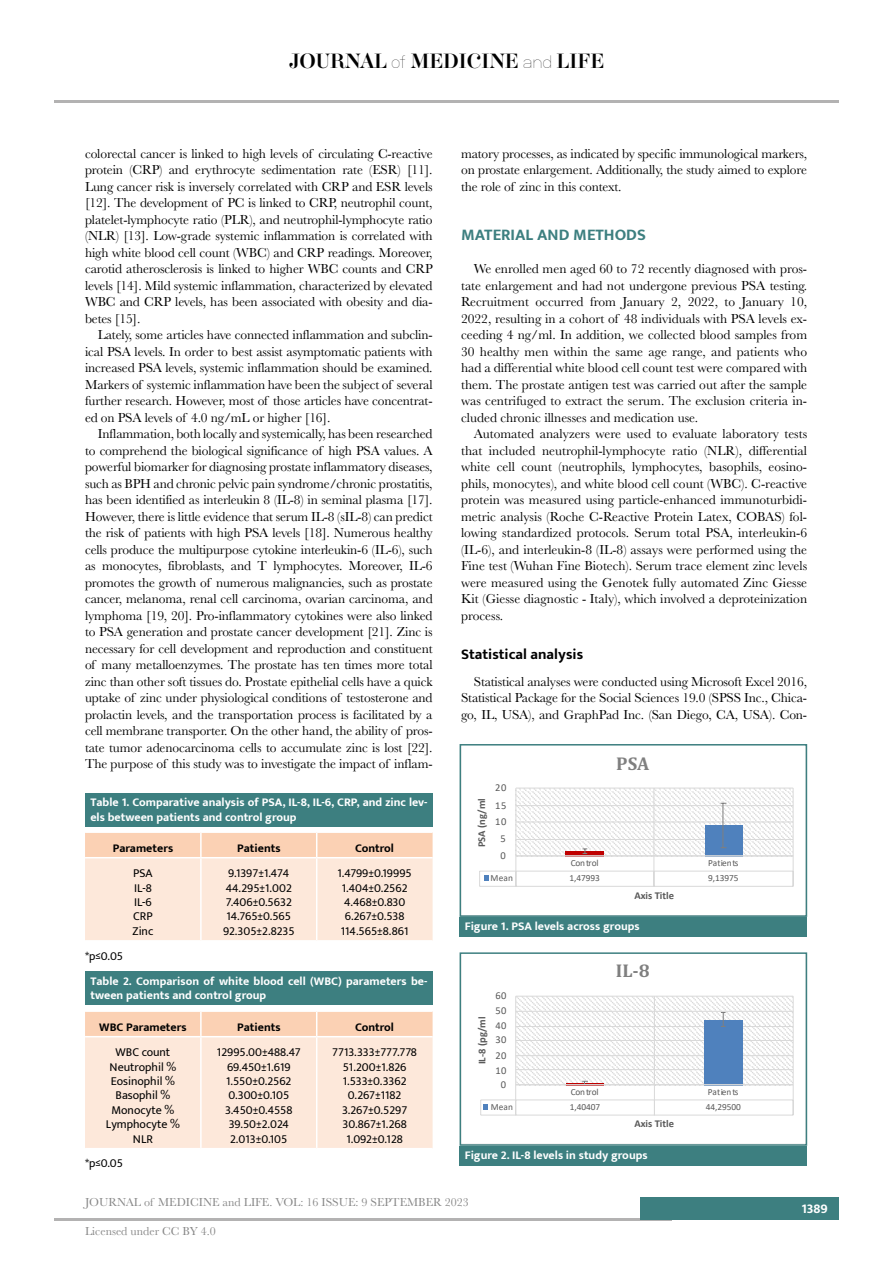
<style>
.page{position:relative;width:893px;height:1263px;background:#fff}
.page>*{position:absolute;margin:0;border:0;box-sizing:border-box;transform-origin:0 0}
.t1{font:700 18.75px "Cambria";color:#7f7f7f}
.t2{font:700 18.6px "Cambria";color:#7f7f7f}
.t3{font:18px "Aker Brygge Display";color:#000}
.t4{font:700 16.5px "Mukta";color:#3d7f80}
.t5{font:700 15px "Mukta";color:#000}
.t6{font:13.5px/16.5px "Baskerville";letter-spacing:-.01em;color:#000;text-align:justify}
.t7{font:700 13.5px "Mukta";color:#fff}
.t8{font:12px/14.4px "Mukta";color:#000;text-align:center}
.t9{font:700 12px/14.4px "Mukta";color:#fff}
.t10{font:12px "Baskerville";color:#878787}
.t11{font:700 12px "Mukta";color:#000}
.t12{font:700 10.5px "Calibri";color:#595959}
.t13{font:10.5px "Calibri";letter-spacing:.05em;color:#595959}
.t14{font:9.3px "Calibri";letter-spacing:-.005em;color:#595959}
.s1{font-family:"Neubau Grotesk Lei"}
</style>
<div class="page">
<hr style="left:54px;top:100px;width:785px;height:2px;background:#b3b2b2">
<hr style="left:54px;top:1218px;width:618px;height:2px;background:#b3b2b2">
<div style="left:641px;top:1198px;width:198px;height:22px;background:#3d7f80"></div>
<div style="left:85px;top:792px;width:348px;height:34px;background:#3d7f80"></div>
<svg style="left:85px;top:832px;width:348px;height:108px"></svg>
<hr style="left:85px;top:857px;width:116px;height:1px;background:#fff">
<hr style="left:201px;top:857px;width:116px;height:1px;background:#fff">
<hr style="left:200px;top:858px;width:2px;height:82px;background:#fff">
<hr style="left:317px;top:857px;width:116px;height:1px;background:#fff">
<hr style="left:316px;top:858px;width:1px;height:82px;background:#fff">
<div style="left:85px;top:971px;width:348px;height:34px;background:#3d7f80"></div>
<svg style="left:85px;top:1011px;width:348px;height:137px"></svg>
<hr style="left:85px;top:1036px;width:116px;height:1px;background:#fff">
<hr style="left:201px;top:1036px;width:116px;height:1px;background:#fff">
<hr style="left:200px;top:1037px;width:2px;height:111px;background:#fff">
<hr style="left:317px;top:1036px;width:116px;height:1px;background:#fff">
<hr style="left:316px;top:1037px;width:1px;height:111px;background:#fff">
<div style="left:460px;top:917px;width:347px;height:19px;background:#3d7f80"></div>
<svg style="left:479px;top:787px;width:315px;height:100px"></svg>
<div style="left:460px;top:744px;width:347px;height:173px;border:2px solid #3d7f80"></div>
<div style="left:460px;top:1146px;width:347px;height:19px;background:#3d7f80"></div>
<svg style="left:480px;top:995px;width:314px;height:121px"></svg>
<div style="left:460px;top:952px;width:347px;height:194px;border:2px solid #3d7f80"></div>
<h3 class="t3" style="left:289px;top:49px;width:317px">JOURNAL <span class="s1">of</span> MEDICINE <span class="s1">and</span> LIFE</h3>
<p class="t6" style="left:85px;top:145px;width:349px">colorectal cancer is linked to high levels of circulating C-reactive protein (CRP) and erythrocyte sedimentation rate (ESR) [11].<br>Lung cancer risk is inversely correlated with CRP and ESR levels [12]. The development of PC is linked to CRP, neutrophil count, platelet-lymphocyte ratio (PLR), and neutrophil-lymphocyte ratio (NLR) [13]. Low-grade systemic inflammation is correlated with high white blood cell count (WBC) and CRP readings. Moreover, carotid atherosclerosis is linked to higher WBC counts and CRP levels [14]. Mild systemic inflammation, characterized by elevated WBC and CRP levels, has been associated with obesity and dia&shy;betes [15].</p>
<p class="t6" style="left:85px;top:327px;width:349px;text-indent:13px">Lately, some articles have connected inflammation and subclin&shy;ical PSA levels. In order to best assist asymptomatic patients with increased PSA levels, systemic inflammation should be examined.<br>Markers of systemic inflammation have been the subject of several further research. However, most of those articles have concentrat&shy;ed on PSA levels of 4.0 ng/mL or higher [16].</p>
<p class="t6" style="left:85px;top:426px;width:349px;text-indent:13px">Inflammation, both locally and systemically, has been researched to comprehend the biological significance of high PSA values. A powerful biomarker for diagnosing prostate inflammatory diseases, such as BPH and chronic pelvic pain syndrome/chronic prostatitis, has been identified as interleukin 8 (IL-8) in seminal plasma [17].<br>However, there is little evidence that serum IL-8 (sIL-8) can predict the risk of patients with high PSA levels [18]. Numerous healthy cells produce the multipurpose cytokine interleukin-6 (IL-6), such as monocytes, fibroblasts, and T lymphocytes. Moreover, IL-6 promotes the growth of numerous malignancies, such as prostate cancer, melanoma, renal cell carcinoma, ovarian carcinoma, and lymphoma [19, 20]. Pro-inflammatory cytokines were also linked to PSA generation and prostate cancer development [21]. Zinc is necessary for cell development and reproduction and constituent of many metalloenzymes. The prostate has ten times more total zinc than other soft tissues do. Prostate epithelial cells have a quick uptake of zinc under physiological conditions of testosterone and prolactin levels, and the transportation process is facilitated by a cell membrane transporter. On the other hand, the ability of pros&shy;tate tumor adenocarcinoma cells to accumulate zinc is lost [22].<br>The purpose of this study was to investigate the impact of inflam-</p>
<p class="t9" style="left:90px;top:795px;width:339px">Table 1. Comparative analysis of PSA, IL-8, IL-6, CRP, and zinc lev&shy;els between patients and control group</p>
<p class="t11" style="left:113px;top:840px;width:62px">Parameters</p>
<p class="t11" style="left:237px;top:840px;width:45px">Patients</p>
<p class="t11" style="left:355px;top:840px;width:40px">Control</p>
<p class="t8" style="left:133px;top:866px;width:22px;text-align:left">PSA<br>IL-8<br>IL-6<br>CRP<br>Zinc</p>
<p class="t8" style="left:223px;top:866px;width:73px">9.1397±1.474<br>44.295±1.002<br>7.406±0.5632<br>14.765±0.565<br>92.305±2.8235</p>
<p class="t8" style="left:337px;top:866px;width:76px">1.4799±0.19995<br>1.404±0.2562<br>4.468±0.830<br>6.267±0.538<br>114.565±8.861</p>
<p class="t8" style="left:85px;top:948px;width:40px">*p≤0.05</p>
<p class="t9" style="left:90px;top:974px;width:339px">Table 2. Comparison of white blood cell (WBC) parameters be&shy;tween patients and control group</p>
<p class="t11" style="left:99px;top:1019px;width:89px">WBC Parameters</p>
<p class="t11" style="left:237px;top:1019px;width:45px">Patients</p>
<p class="t11" style="left:355px;top:1019px;width:40px">Control</p>
<p class="t8" style="left:106px;top:1045px;width:76px">WBC count<br>Neutrophil %<br>Eosinophil %<br>Basophil %<br>Monocyte %<br>Lymphocyte %<br>NLR</p>
<p class="t8" style="left:217px;top:1045px;width:86px">12995.00±488.47<br>69.450±1.619<br>1.550±0.2562<br>0.300±0.105<br>3.450±0.4558<br>39.50±2.024<br>2.013±0.105</p>
<p class="t8" style="left:332px;top:1045px;width:86px">7713.333±777.778<br>51.200±1.826<br>1.533±0.3362<br>0.267±1182<br>3.267±0.5297<br>30.867±1.268<br>1.092±0.128</p>
<p class="t8" style="left:85px;top:1156px;width:40px">*p≤0.05</p>
<p class="t6" style="left:461px;top:145px;width:348px">matory processes, as indicated by specific immunological markers, on prostate enlargement. Additionally, the study aimed to explore the role of zinc in this context.</p>
<p class="t4" style="left:461px;top:225px;width:186px">MATERIAL AND METHODS</p>
<p class="t6" style="left:461px;top:261px;width:348px;text-indent:13px">We enrolled men aged 60 to 72 recently diagnosed with pros&shy;tate enlargement and had not undergone previous PSA testing.<br>Recruitment occurred from January 2, 2022, to January 10, 2022, resulting in a cohort of 48 individuals with PSA levels ex&shy;ceeding 4 ng/ml. In addition, we collected blood samples from 30 healthy men within the same age range, and patients who had a differential white blood cell count test were compared with them. The prostate antigen test was carried out after the sample was centrifuged to extract the serum. The exclusion criteria in&shy;cluded chronic illnesses and medication use.</p>
<p class="t6" style="left:461px;top:426px;width:348px;text-indent:13px">Automated analyzers were used to evaluate laboratory tests that included neutrophil-lymphocyte ratio (NLR), differential white cell count (neutrophils, lymphocytes, basophils, eosino&shy;phils, monocytes), and white blood cell count (WBC). C-reactive protein was measured using particle-enhanced immunoturbidi&shy;metric analysis (Roche C-Reactive Protein Latex, COBAS) fol&shy;lowing standardized protocols. Serum total PSA, interleukin-6 (IL-6), and interleukin-8 (IL-8) assays were performed using the Fine test (Wuhan Fine Biotech). Serum trace element zinc levels were measured using the Genotek fully automated Zinc Giesse Kit (Giesse diagnostic - Italy), which involved a deproteinization process.</p>
<p class="t5" style="left:461px;top:645px;width:124px">Statistical analysis</p>
<p class="t6" style="left:461px;top:673px;width:348px;text-indent:13px">Statistical analyses were conducted using Microsoft Excel 2016, Statistical Package for the Social Sciences 19.0 (SPSS Inc., Chica&shy;go, IL, USA), and GraphPad Inc. (San Diego, CA, USA). Con-</p>
<p class="t12" style="left:474px;top:847px;width:50px;rotate:-90deg">PSA (ng/ml</p>
<p class="t13" style="left:495px;top:780px;width:13px">20</p>
<p class="t13" style="left:495px;top:798px;width:13px">15</p>
<p class="t13" style="left:495px;top:814px;width:13px">10</p>
<p class="t13" style="left:501px;top:832px;width:7px">5</p>
<p class="t13" style="left:501px;top:848px;width:7px">0</p>
<h1 class="t1" style="left:616px;top:750px;width:35px">PSA</h1>
<p class="t14" style="left:571px;top:856px;width:29px">Con trol</p>
<p class="t14" style="left:708px;top:856px;width:32px">Patients</p>
<p class="t14" style="left:491px;top:871px;width:24px">Mean</p>
<p class="t14" style="left:570px;top:871px;width:32px">1,47993</p>
<p class="t14" style="left:708px;top:871px;width:32px">9,13975</p>
<p class="t12" style="left:634px;top:888px;width:41px">Axis Title</p>
<p class="t9" style="left:465px;top:919px;width:176px">Figure 1. PSA levels across groups</p>
<p class="t12" style="left:474px;top:1064px;width:49px;rotate:-90deg">IL-8 (pg/ml</p>
<p class="t13" style="left:495px;top:988px;width:13px">60</p>
<p class="t13" style="left:495px;top:1003px;width:13px">50</p>
<p class="t13" style="left:495px;top:1019px;width:13px">40</p>
<p class="t13" style="left:495px;top:1032px;width:13px">30</p>
<p class="t13" style="left:495px;top:1048px;width:13px">20</p>
<p class="t13" style="left:495px;top:1063px;width:13px">10</p>
<p class="t13" style="left:501px;top:1077px;width:7px">0</p>
<h2 class="t2" style="left:616px;top:957px;width:36px">IL-8</h2>
<p class="t14" style="left:571px;top:1085px;width:29px">Con trol</p>
<p class="t14" style="left:708px;top:1085px;width:32px">Patients</p>
<p class="t14" style="left:491px;top:1100px;width:24px">Mean</p>
<p class="t14" style="left:570px;top:1100px;width:32px">1,40407</p>
<p class="t14" style="left:706px;top:1100px;width:37px">44,29500</p>
<p class="t12" style="left:634px;top:1116px;width:41px">Axis Title</p>
<p class="t9" style="left:465px;top:1148px;width:184px">Figure 2. IL-8 levels in study groups</p>
<p class="t10" style="left:85px;top:1195px;width:385px">JOURNAL of MEDICINE and LIFE. VOL: 16 ISSUE: 9 SEPTEMBER 2023</p>
<p class="t10" style="left:85px;top:1223px;width:132px">Licensed under CC BY 4.0</p>
<p class="t7" style="left:801px;top:1200px;width:28px">1389</p>
</div>
